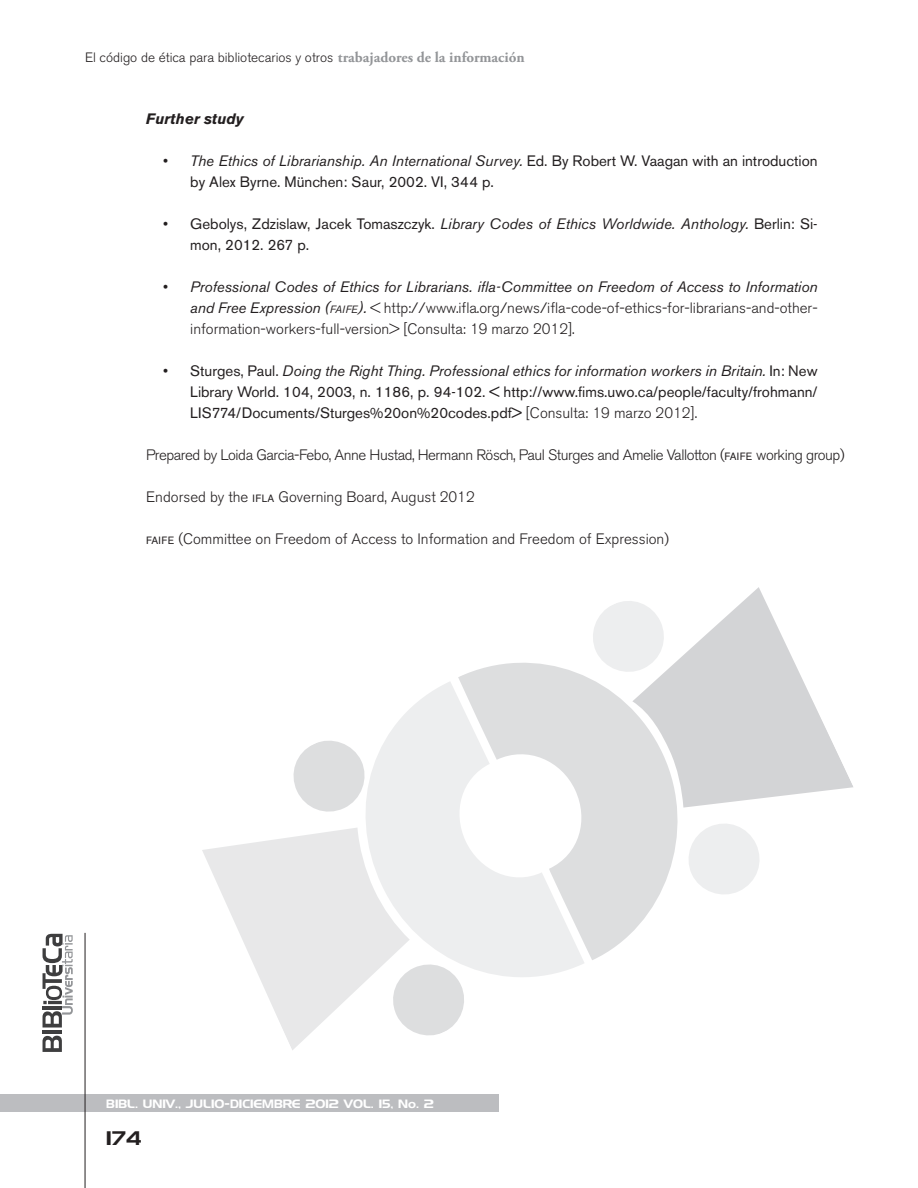
<style>
.page{position:relative;width:918px;height:1188px;background:#fff}
.page>*{position:absolute;margin:0;border:0;box-sizing:border-box;transform-origin:0 0}
.t1{font:19.5px "Denmark";color:#231f20}
.t2{font:15px/21px "Akzidenz Grotesk BE";color:#231f20}
.CUERPO_-_español{font:300 15px/21px "Akzidenz Grotesk BE";color:#231f20;text-align:justify}
.CUERPO_-_español-2{font:300 15px "Akzidenz Grotesk BE";letter-spacing:-.03em;color:#231f20}
.Subtitulo_2{font:italic 700 15px "Akzidenz Grotesk BE";color:#231f20}
.t3{font:300 13.5px "Akzidenz Grotesk BE";color:#231f20}
.t4{font:12px "Denmark";color:#fff}
.s1{font-family:"Adobe Garamond Pro";font-weight:700;font-size:15px;color:#939598}
.s2{font-style:italic}
.s3{font-weight:400}
.s4{font-weight:400;font-style:italic}
.s5{font-weight:400;font-style:italic;font-size:10.5px}
.s6{font-weight:300}
.s7{font-weight:400;font-size:10.5px}
</style>
<div class="page">
<svg style="left:43px;top:1036px;width:19px;height:16px"></svg>
<hr style="left:43px;top:1030px;width:19px;height:4px;background:#3e3e3f">
<svg style="left:43px;top:934px;width:30px;height:94px"></svg>
<div style="left:0;top:1094px;width:498px;height:17px;background:#bcbdc0"></div>
<hr style="left:85px;top:933px;width:1px;height:255px;background:#231f20">
<svg style="left:699px;top:824px;width:60px;height:70px"></svg>
<svg style="left:202px;top:829px;width:144px;height:221px;fill:#e8e8e9"></svg>
<svg style="left:345px;top:682px;width:239px;height:317px;fill:#edeeef"></svg>
<svg style="left:699px;top:587px;width:154px;height:219px;fill:#d3d4d6"></svg>
<svg style="left:458px;top:641px;width:241px;height:319px"></svg>
<svg style="left:293px;top:736px;width:76px;height:81px"></svg>
<svg style="left:388px;top:960px;width:81px;height:76px"></svg>
<svg style="left:588px;top:601px;width:81px;height:76px"></svg>
<p class="t3" style="left:85px;top:50px;width:441px">El código de ética para bibliotecarios y otros <span class="s1">trabajadores de la información</span></p>
<p class="Subtitulo_2" style="left:146px;top:109px;width:99px">Further study</p>
<p class="t2" style="left:190px;top:150px;width:629px;text-indent:-27px">• <span class="s2">The Ethics of Librarianship. An International Survey.</span> Ed. By Robert W. Vaagan with an introduction by Alex Byrne. München: Saur, 2002. VI, 344 p.</p>
<p class="t2" style="left:190px;top:213px;width:629px;text-indent:-27px">• Gebolys, Zdzislaw, Jacek Tomaszczyk. <span class="s2">Library Codes of Ethics Worldwide. Anthology.</span> Berlin: Si&shy;mon, 2012. 267 p.</p>
<p class="CUERPO_-_español" style="left:190px;top:276px;width:629px;text-indent:-27px"><span class="s3">•</span> <span class="s4">Professional Codes of Ethics for Librarians. ifla-Committee on Freedom of Access to Information and Free Expression</span> <span class="s4">(</span><span class="s5">faife</span><span class="s4">).</span> &lt; http://www.ifla.org/news/ifla-code-of-ethics-for-librarians-and-other&shy;information-workers-full-version&gt; [Consulta: 19 marzo 2012].</p>
<p class="t2" style="left:190px;top:360px;width:629px;text-align:justify;text-indent:-27px">• Sturges, Paul. <span class="s2">Doing the Right Thing. Professional ethics for information workers in Britain.</span> In: New Library World. 104, 2003, n. 1186, p. 94-102. &lt; http://www.fims.uwo.ca/people/faculty/frohmann/ LIS774/Documents/Sturges%20on%20codes.pdf&gt; <span class="s6">[Consulta: 19 marzo 2012].</span></p>
<p class="CUERPO_-_español-2" style="left:146px;top:446px;width:700px">Prepared by Loida Garcia-Febo, Anne Hustad, Hermann Rösch, Paul Sturges and Amelie Vallotton (<span class="s7">FAIFE</span> working group)</p>
<p class="CUERPO_-_español" style="left:146px;top:486px;width:330px">Endorsed by the <span class="s7">IFLA</span> Governing Board, August 2012</p>
<p class="CUERPO_-_español" style="left:146px;top:528px;width:524px"><span class="s7">FAIFE</span> (Committee on Freedom of Access to Information and Freedom of Expression)</p>
<p class="t4" style="left:106px;top:1096px;width:329px">BIBL. UNIV., JULIO-DICIEMBRE 2012 VOL. 15, No. 2</p>
<h1 class="t1" style="left:106px;top:1127px;width:37px">174</h1>
</div>
